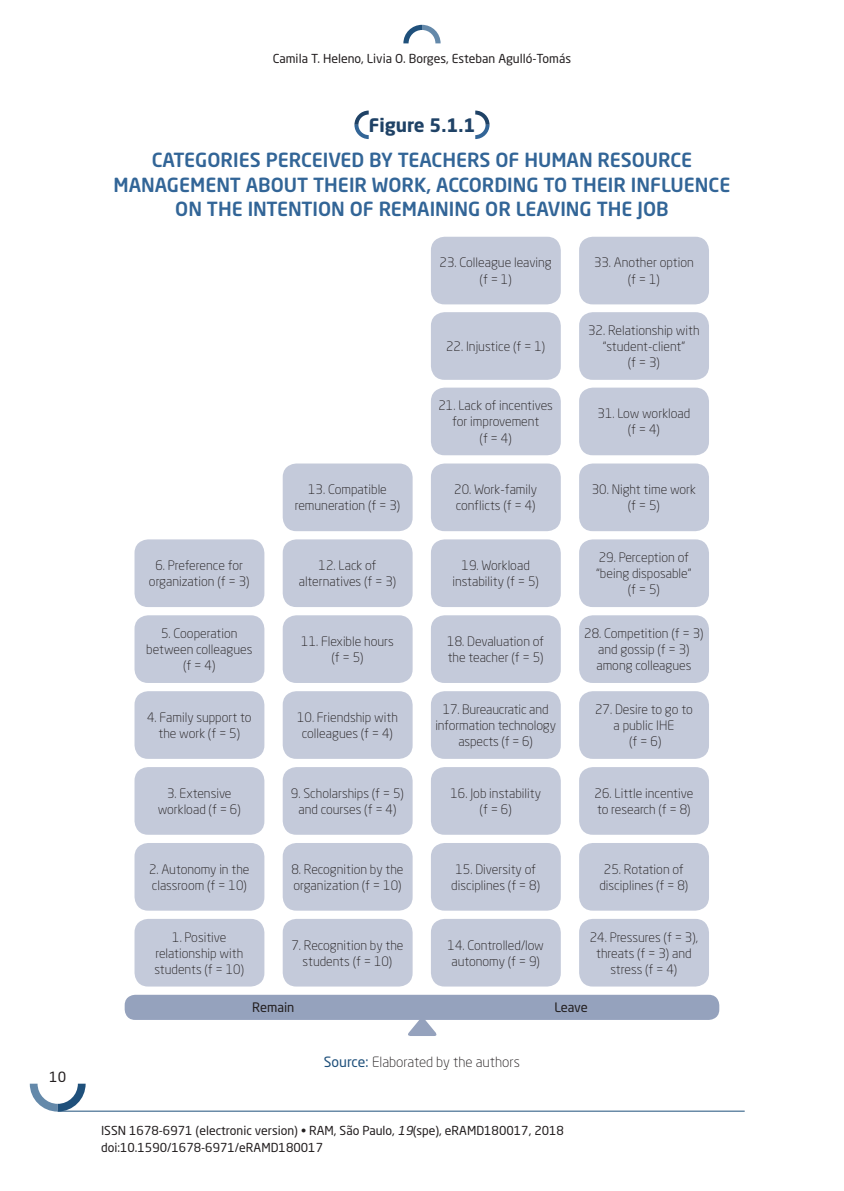
<style>
.page{position:relative;width:844px;height:1191px;background:#fff}
.page>*{position:absolute;margin:0;border:0;box-sizing:border-box;transform-origin:0 0}
.t1{font:500 19.25px "Neo Sans Std";color:#326597}
.t2{font:700 18.38px "Neo Sans Std";color:#1f4266}
.t3{font:300 14px "Neo Sans Std";color:#231f20}
.t4{font:14px "Neo Sans Std";color:#231f20}
.t5{font:300 12.95px/16.1px "Neo Sans Std";color:#231f20;text-align:center}
.t6{font:12.95px "Neo Sans Std";color:#231f20}
.t7{font:12.25px/17.5px "Neo Sans Std";color:#231f20}
.s1{font-weight:400;color:#1f507b}
.s2{font-style:italic}
</style>
<div class="page">
<svg style="left:30px;top:1083px;width:56px;height:28px"></svg>
<svg style="left:403px;top:25px;width:37px;height:18px"></svg>
<hr style="left:58px;top:1110px;width:686px;height:1px;background:#1f507b">
<svg style="left:354px;top:111px;width:14px;height:28px"></svg>
<svg style="left:475px;top:111px;width:14px;height:28px"></svg>
<div style="left:579px;top:919px;width:129px;height:67px;background:#c4cada;border-radius:14px"></div>
<div style="left:579px;top:843px;width:129px;height:67px;background:#c4cada;border-radius:14px"></div>
<div style="left:579px;top:767px;width:129px;height:67px;background:#c4cada;border-radius:14px"></div>
<div style="left:579px;top:691px;width:129px;height:68px;background:#c4cada;border-radius:14px"></div>
<div style="left:579px;top:615px;width:129px;height:68px;background:#c4cada;border-radius:14px"></div>
<div style="left:579px;top:539px;width:129px;height:68px;background:#c4cada;border-radius:14px"></div>
<div style="left:579px;top:463px;width:129px;height:68px;background:#c4cada;border-radius:14px"></div>
<div style="left:579px;top:387px;width:129px;height:68px;background:#c4cada;border-radius:14px"></div>
<div style="left:579px;top:312px;width:129px;height:68px;background:#c4cada;border-radius:14px"></div>
<div style="left:579px;top:237px;width:129px;height:67px;background:#c4cada;border-radius:14px"></div>
<div style="left:431px;top:919px;width:129px;height:67px;background:#c4cada;border-radius:14px"></div>
<div style="left:431px;top:843px;width:129px;height:67px;background:#c4cada;border-radius:14px"></div>
<div style="left:431px;top:767px;width:129px;height:67px;background:#c4cada;border-radius:14px"></div>
<div style="left:431px;top:691px;width:129px;height:68px;background:#c4cada;border-radius:14px"></div>
<div style="left:431px;top:615px;width:129px;height:68px;background:#c4cada;border-radius:14px"></div>
<div style="left:431px;top:539px;width:129px;height:68px;background:#c4cada;border-radius:14px"></div>
<div style="left:431px;top:463px;width:129px;height:68px;background:#c4cada;border-radius:14px"></div>
<div style="left:431px;top:387px;width:129px;height:68px;background:#c4cada;border-radius:14px"></div>
<div style="left:431px;top:312px;width:129px;height:68px;background:#c4cada;border-radius:14px"></div>
<div style="left:431px;top:237px;width:129px;height:67px;background:#c4cada;border-radius:14px"></div>
<div style="left:282px;top:919px;width:130px;height:67px;background:#c4cada;border-radius:14px"></div>
<div style="left:282px;top:843px;width:130px;height:67px;background:#c4cada;border-radius:14px"></div>
<div style="left:282px;top:767px;width:130px;height:67px;background:#c4cada;border-radius:14px"></div>
<div style="left:282px;top:691px;width:130px;height:68px;background:#c4cada;border-radius:14px"></div>
<div style="left:282px;top:615px;width:130px;height:68px;background:#c4cada;border-radius:14px"></div>
<div style="left:282px;top:539px;width:130px;height:68px;background:#c4cada;border-radius:14px"></div>
<div style="left:282px;top:463px;width:130px;height:68px;background:#c4cada;border-radius:14px"></div>
<div style="left:134px;top:919px;width:130px;height:67px;background:#c4cada;border-radius:14px"></div>
<div style="left:134px;top:843px;width:130px;height:67px;background:#c4cada;border-radius:14px"></div>
<div style="left:134px;top:767px;width:130px;height:67px;background:#c4cada;border-radius:14px"></div>
<div style="left:134px;top:691px;width:130px;height:68px;background:#c4cada;border-radius:14px"></div>
<div style="left:134px;top:615px;width:130px;height:68px;background:#c4cada;border-radius:14px"></div>
<div style="left:134px;top:539px;width:130px;height:68px;background:#c4cada;border-radius:14px"></div>
<div style="left:125px;top:994px;width:594px;height:26px;background:#95a2bd;border-radius:10px"></div>
<svg style="left:408px;top:1020px;width:29px;height:16px"></svg>
<p class="t4" style="left:49px;top:1068px;width:18px">10</p>
<p class="t7" style="left:273px;top:50px;width:300px">Camila T. Heleno, Livia O. Borges, Esteban Agulló-Tomás</p>
<h2 class="t2" style="left:368px;top:113px;width:108px">Figure 5.1.1</h2>
<h1 class="t1" style="left:152px;top:148px;width:23px">CATEGORIES</h1>
<h1 class="t1" style="left:265px;top:148px;width:12px">PERCEIVED</h1>
<h1 class="t1" style="left:369px;top:148px;width:41px">BY TEACHERS</h1>
<h1 class="t1" style="left:495px;top:148px;width:70px">OF HUMAN</h1>
<h1 class="t1" style="left:597px;top:148px;width:24px">RESO</h1>
<h1 class="t1" style="left:644px;top:148px;width:25px">URCE</h1>
<h1 class="t1" style="left:113px;top:172px;width:29px">MANAGEMENT</h1>
<h1 class="t1" style="left:246px;top:172px;width:14px">ABO</h1>
<h1 class="t1" style="left:284px;top:172px;width:41px">UT THEIR</h1>
<h1 class="t1" style="left:372px;top:172px;width:15px">WORK</h1>
<h1 class="t1" style="left:426px;top:172px;width:22px">, ACCORDING</h1>
<h1 class="t1" style="left:543px;top:172px;width:40px">TO THEIR</h1>
<h1 class="t1" style="left:630px;top:172px;width:11px">INFL</h1>
<h1 class="t1" style="left:670px;top:172px;width:26px">UENCE</h1>
<h1 class="t1" style="left:175px;top:197px;width:45px">ON THE</h1>
<h1 class="t1" style="left:248px;top:197px;width:12px">INTENTION</h1>
<h1 class="t1" style="left:349px;top:197px;width:41px">OF REMAINING</h1>
<h1 class="t1" style="left:485px;top:197px;width:42px">OR LEAVING</h1>
<h1 class="t1" style="left:596px;top:197px;width:13px">THE</h1>
<h1 class="t1" style="left:637px;top:197px;width:19px">JOB</h1>
<p class="t5" style="left:439px;top:254px;width:114px">23. Colleague leaving (f = 1)</p>
<p class="t5" style="left:594px;top:254px;width:101px">33. Another option (f = 1)</p>
<p class="t5" style="left:446px;top:338px;width:101px">22. Injustice (f = 1)</p>
<p class="t5" style="left:588px;top:322px;width:113px">32. Relationship with “student-client”<br>(f = 3)</p>
<p class="t5" style="left:438px;top:397px;width:116px">21. Lack of incentives for improvement<br>(f = 4)</p>
<p class="t5" style="left:597px;top:405px;width:94px">31. Low workload (f = 4)</p>
<p class="t5" style="left:295px;top:481px;width:107px">13. Compatible remuneration (f = 3)</p>
<p class="t5" style="left:454px;top:481px;width:84px;text-align:left">20. Work-family conflicts (f = 4)</p>
<p class="t5" style="left:591px;top:481px;width:106px">30. Night time work (f = 5)</p>
<p class="t5" style="left:149px;top:557px;width:102px">6. Preference for organization (f = 3)</p>
<p class="t5" style="left:298px;top:557px;width:99px">12. Lack of alternatives (f = 3)</p>
<p class="t5" style="left:452px;top:557px;width:88px">19. Workload instability (f = 5)</p>
<p class="t5" style="left:596px;top:549px;width:97px">29. Perception of “being disposable” (f = 5)</p>
<p class="t5" style="left:146px;top:625px;width:107px">5. Cooperation between colleagues (f = 4)</p>
<p class="t5" style="left:301px;top:633px;width:94px">11. Flexible hours (f = 5)</p>
<p class="t5" style="left:447px;top:633px;width:98px;text-align:left">18. Devaluation of the teacher (f = 5)</p>
<p class="t5" style="left:584px;top:625px;width:121px">28. Competition (f = 3) and gossip (f = 3) among colleagues</p>
<p class="t5" style="left:147px;top:709px;width:106px">4. Family support to the work (f = 5)</p>
<p class="t5" style="left:297px;top:709px;width:102px">10. Friendship with colleagues (f = 4)</p>
<p class="t5" style="left:435px;top:701px;width:122px">17. Bureaucratic and information technology aspects (f = 6)</p>
<p class="t5" style="left:595px;top:701px;width:99px">27. Desire to go to a public IHE<br>(f = 6)</p>
<p class="t5" style="left:158px;top:785px;width:85px">3. Extensive workload (f = 6)</p>
<p class="t5" style="left:291px;top:785px;width:115px">9. Scholarships (f = 5) and courses (f = 4)</p>
<p class="t5" style="left:450px;top:785px;width:92px">16. Job instability (f = 6)</p>
<p class="t5" style="left:594px;top:785px;width:100px;text-align:left">26. Little incentive to research (f = 8)</p>
<p class="t5" style="left:149px;top:860px;width:102px;text-align:left">2. Autonomy in the classroom (f = 10)</p>
<p class="t5" style="left:291px;top:860px;width:113px;text-align:left">8. Recognition by the organization (f = 10)</p>
<p class="t5" style="left:451px;top:860px;width:90px">15. Diversity of disciplines (f = 8)</p>
<p class="t5" style="left:599px;top:860px;width:90px">25. Rotation of disciplines (f = 8)</p>
<p class="t5" style="left:154px;top:928px;width:91px">1. Positive relationship with students (f = 10)</p>
<p class="t5" style="left:291px;top:936px;width:113px">7. Recognition by the students (f = 10)</p>
<p class="t5" style="left:447px;top:936px;width:98px;text-align:left">14. Controlled/low autonomy (f = 9)</p>
<p class="t5" style="left:589px;top:928px;width:110px">24. Pressures (f = 3), threats (f = 3) and stress (f = 4)</p>
<p class="t6" style="left:252px;top:999px;width:44px">Remain</p>
<p class="t6" style="left:554px;top:999px;width:35px">Leave</p>
<p class="t3" style="left:324px;top:1053px;width:197px"><span class="s1">Source:</span> Elaborated by the authors</p>
<p class="t7" style="left:101px;top:1121px;width:464px">ISSN 1678-6971 (electronic version) • RAM, São Paulo, <span class="s2">19</span>(spe), eRAMD180017, 2018 doi:10.1590/1678-6971/eRAMD180017</p>
</div>
